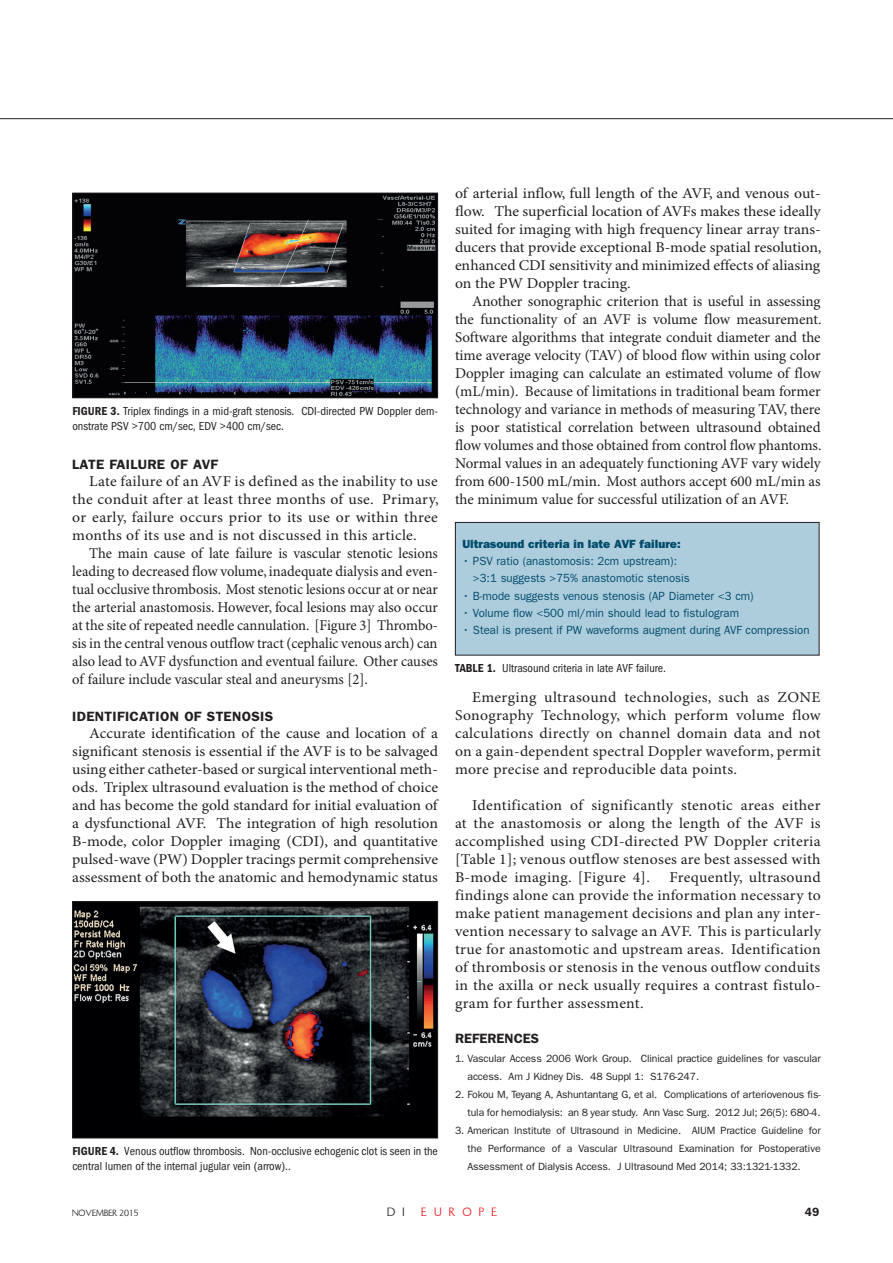
<style>
.page{position:relative;width:893px;height:1263px;background:#fff}
.page>*{position:absolute;margin:0;border:0;box-sizing:border-box;transform-origin:0 0}
.t1{font:15px/18px "Minion Pro";letter-spacing:.005em;color:#231f20;text-align:justify;scale:1.05 1}
.t2{font:15px/18px "Minion Pro";letter-spacing:.005em;color:#231f20;text-align:justify}
.t3{font:600 13.5px "ITC Franklin Gothic Std";letter-spacing:.02em;color:#231f20;scale:1.05 1}
.t4{font:600 13.5px "ITC Franklin Gothic Std";letter-spacing:.02em;color:#231f20}
.t5{font:condensed 12px/15px "ITC Franklin Gothic Std";color:#231f20}
.t6{font:12px "OPTI Susan";letter-spacing:.6em;color:#ee1d23}
.t7{font:12px "OPTI Susan";color:#231f20}
.t8{font:600 12px "ITC Franklin Gothic Std";color:#231f20}
.t9{font:11.85px/17.1px "ITC Franklin Gothic Std";color:#004b6c;scale:.96 1}
.t10{font:11.85px "ITC Franklin Gothic Std Hvy";color:#004b6c}
.t11{font:10.5px/18px "ITC Franklin Gothic Std";letter-spacing:-.01em;color:#231f20}
.t12{font:9px "OPTI Susan";color:#231f20}
.s1{font-family:"ITC Franklin Gothic Std Dm Cd";font-stretch:normal}
</style>
<div class="page">
<hr style="left:0;top:118px;width:893px;height:1px;background:#231f20">
<img style="left:74px;top:195px;width:362px;height:201px">
<div style="left:72px;top:193px;width:366px;height:205px;border:1px solid #231f20"></div>
<img style="left:74px;top:903px;width:362px;height:233px">
<div style="left:72px;top:901px;width:366px;height:237px;border:1px solid #231f20"></div>
<div style="left:455px;top:522px;width:364px;height:133px;background:#aecddc"></div>
<div style="left:455px;top:522px;width:364px;height:133px;border:1px solid #231f20"></div>
<p class="t5" style="left:72px;top:404px;width:367px"><span class="s1">FIGURE 3.</span> Triplex findings in a mid-graft stenosis. CDI-directed PW Doppler dem&shy;onstrate PSV &gt;700 cm/sec, EDV &gt;400 cm/sec.</p>
<p class="t3" style="left:72px;top:456px;width:9px">LATE</p>
<p class="t3" style="left:109px;top:456px;width:104px">FAI LURE OF AVF</p>
<p class="t1" style="left:72px;top:473px;width:351px;text-indent:17px">Late failure of an AVF is defined as the inability to use the conduit after at least three months of use. Primary, or early, failure occurs prior to its use or within three months of its use and is not discussed in this article.</p>
<p class="t2" style="left:72px;top:545px;width:367px;text-indent:17px">The main cause of late failure is vascular stenotic lesions leading to decreased flow volume, inadequate dialysis and even&shy;tual occlusive thrombosis. Most stenotic lesions occur at or near the arterial anastomosis. However, focal lesions may also occur at the site of repeated needle cannulation. [Figure 3] Thrombo&shy;sis in the central venous outflow tract (cephalic venous arch) can also lead to AVF dysfunction and eventual failure. Other causes of failure include vascular steal and aneurysms [2].</p>
<p class="t3" style="left:72px;top:708px;width:22px">IDENTI</p>
<p class="t3" style="left:117px;top:708px;width:16px">FICATION</p>
<p class="t3" style="left:184px;top:708px;width:40px">OF STENO</p>
<p class="t3" style="left:251px;top:708px;width:22px">SIS</p>
<p class="t1" style="left:72px;top:725px;width:350px;text-indent:17px">Accurate identification of the cause and location of a significant stenosis is essential if the AVF is to be salvaged using either catheter-based or surgical interventional meth&shy;ods. Triplex ultrasound evaluation is the method of choice and has become the gold standard for initial evaluation of a dysfunctional AVF. The integration of high resolution B-mode, color Doppler imaging (CDI), and quantitative pulsed-wave (PW) Doppler tracings permit comprehensive assessment of both the anatomic and hemodynamic status</p>
<p class="t5" style="left:72px;top:1144px;width:367px"><span class="s1">FIG URE 4.</span> Venous outflow thrombosis. Non-occlusive echogenic clot is seen in the central lumen of the internal jugular vein (arrow)..</p>
<p class="t1" style="left:455px;top:185px;width:351px">of arterial inflow, full length of the AVF, and venous out&shy;flow. The superficial location of AVFs makes these ideally suited for imaging with high frequency linear array trans&shy;ducers that provide exceptional B-mode spatial resolution, enhanced CDI sensitivity and minimized effects of aliasing on the PW Doppler tracing.</p>
<p class="t2" style="left:455px;top:293px;width:368px;text-indent:17px">Another sonographic criterion that is useful in assessing the functionality of an AVF is volume flow measurement.<br>Software algorithms that integrate conduit diameter and the time average velocity (TAV) of blood flow within using color Doppler imaging can calculate an estimated volume of flow (mL/min). Because of limitations in traditional beam former technology and variance in methods of measuring TAV, there is poor statistical correlation between ultrasound obtained flow volumes and those obtained from control flow phantoms.<br>Normal values in an adequately functioning AVF vary widely from 600-1500 mL/min. Most authors accept 600 mL/min as the minimum value for successful utilization of an AVF.</p>
<p class="t10" style="left:462px;top:537px;width:220px">Ultrasound criteria in late AVF failure:</p>
<p class="t9" style="left:473px;top:553px;width:227px;text-indent:-11px">• PSV ratio (anastomosis: 2cm upstream): &gt;3:1 suggests &gt;75% anastomotic stenosis</p>
<p class="t9" style="left:462px;top:587px;width:305px">• B-mode suggests venous stenosis (AP Diameter &lt;3 cm)</p>
<p class="t9" style="left:462px;top:604px;width:290px">• Volume flow &lt;500 ml/min should lead to fistulogram</p>
<p class="t9" style="left:462px;top:621px;width:363px">• Steal is present if PW waveforms augment during AVF compression</p>
<p class="t5" style="left:455px;top:661px;width:213px"><span class="s1">TABLE 1.</span> Ultrasound criteria in late AVF failure.</p>
<p class="t1" style="left:455px;top:689px;width:350px;text-indent:17px">Emerging ultrasound technologies, such as ZONE Sonography Technology, which perform volume flow calculations directly on channel domain data and not on a gain-dependent spectral Doppler waveform, permit more precise and reproducible data points.</p>
<p class="t1" style="left:455px;top:797px;width:350px;text-indent:17px">Identification of significantly stenotic areas either at the anastomosis or along the length of the AVF is accomplished using CDI-directed PW Doppler criteria [Table 1]; venous outflow stenoses are best assessed with B-mode imaging. [Figure 4].</p>
<p class="t1" style="left:455px;top:869px;width:350px;text-indent:215px">Frequently, ultrasound findings alone can provide the information necessary to make patient management decisions and plan any inter&shy;vention necessary to salvage an AVF. This is particularly true for anastomotic and upstream areas. Identification of thrombosis or stenosis in the venous outflow conduits in the axilla or neck usually requires a contrast fistulo&shy;gram for further assessment.</p>
<p class="t4" style="left:455px;top:1031px;width:34px">REFERENCE</p>
<p class="t4" style="left:531px;top:1031px;width:10px">S</p>
<p class="t11" style="left:467px;top:1049px;width:355px;text-indent:-12px">1. Vascular Access 2006 Work Group. Clinical practice guidelines for vascular access. Am J Kidney Dis. 48 Suppl 1: S176-247.</p>
<p class="t11" style="left:455px;top:1085px;width:367px;text-align:right">2. Fokou M, Teyang A, Ashuntantang G, et al. Complications of arteriovenous fis&shy;tula for hemodialysis: an 8 year study. Ann Vasc Surg. 2012 Jul; 26(5): 680-4.</p>
<p class="t11" style="left:467px;top:1121px;width:355px;text-align:justify;text-indent:-12px">3. American Institute of Ultrasound in Medicine. AIUM Practice Guideline for the Performance of a Vascular Ultrasound Examination for Postoperative Assessment of Dialysis Access. J Ultrasound Med 2014; 33:1321-1332.</p>
<p class="t12" style="left:72px;top:1208px;width:68px">NOVEMBER 2015</p>
<p class="t7" style="left:387px;top:1205px;width:19px">D I</p>
<p class="t6" style="left:421px;top:1205px;width:77px">EUROPE</p>
<p class="t8" style="left:805px;top:1205px;width:16px">49</p>
</div>
